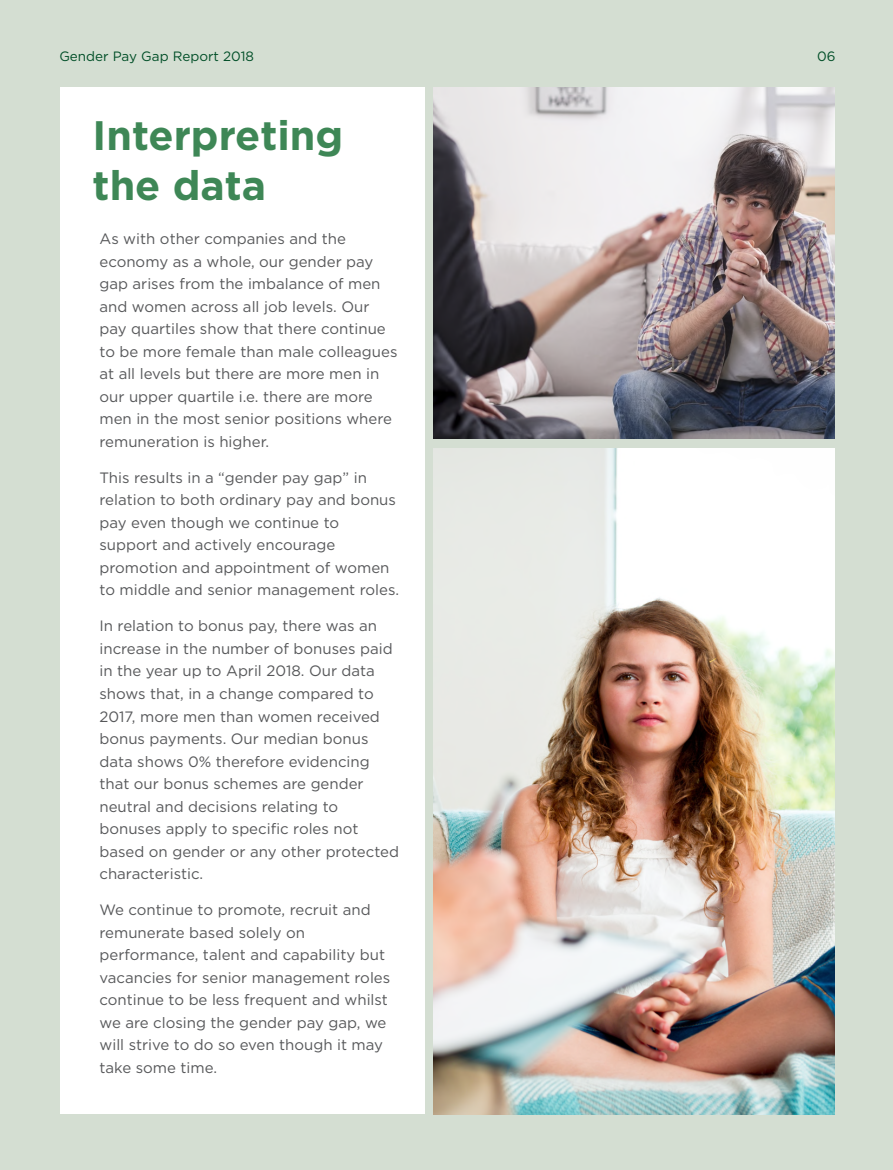
<style>
.page{position:relative;width:893px;height:1170px;background:#fff}
.page>*{position:absolute;margin:0;border:0;box-sizing:border-box;transform-origin:0 0}
.t1{font:700 41.1px/49.3px "Gotham";color:#3e8756}
.t2{font:15px/22.5px "Gotham";color:#57585a}
.t3{font:13.5px "Gotham";color:#004e27}
</style>
<div class="page">
<div style="left:0;top:0;width:893px;height:1169px;background:#d4ded2"></div>
<img style="left:434px;top:448px;width:401px;height:666px">
<div style="left:60px;top:87px;width:364px;height:1026px;background:#fff"></div>
<img style="left:434px;top:87px;width:401px;height:351px">
<p class="t3" style="left:59px;top:47px;width:196px">Gender Pay Gap Report 2018</p>
<p class="t3" style="left:817px;top:47px;width:20px">06</p>
<h1 class="t1" style="left:93px;top:111px;width:252px">Interpreting the data</h1>
<p class="t2" style="left:99px;top:227px;width:299px">As with other companies and the economy as a whole, our gender pay gap arises from the imbalance of men and women across all job levels. Our pay quartiles show that there continue to be more female than male colleagues at all levels but there are more men in our upper quartile i.e. there are more men in the most senior positions where remuneration is higher.</p>
<p class="t2" style="left:99px;top:466px;width:301px">This results in a “gender pay gap” in relation to both ordinary pay and bonus pay even though we continue to support and actively encourage promotion and appointment of women to middle and senior management roles.</p>
<p class="t2" style="left:99px;top:614px;width:301px">In relation to bonus pay, there was an increase in the number of bonuses paid in the year up to April 2018. Our data shows that, in a change compared to 2017, more men than women received bonus payments. Our median bonus data shows 0% therefore evidencing that our bonus schemes are gender neutral and decisions relating to bonuses apply to specific roles not based on gender or any other protected characteristic.</p>
<p class="t2" style="left:99px;top:898px;width:292px">We continue to promote, recruit and remunerate based solely on performance, talent and capability but vacancies for senior management roles continue to be less frequent and whilst we are closing the gender pay gap, we will strive to do so even though it may take some time.</p>
</div>
